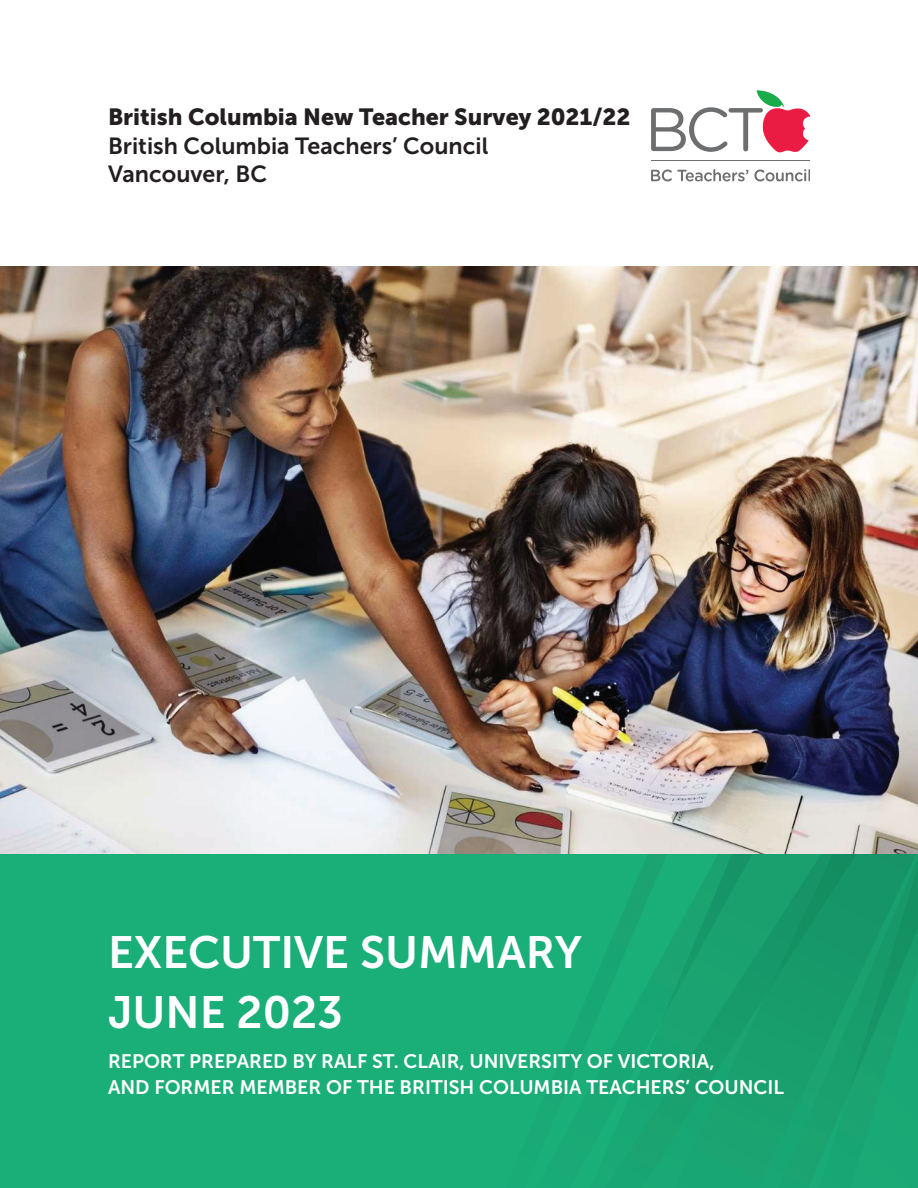
<style>
.page{position:relative;width:918px;height:1188px;background:#fff}
.page>*{position:absolute;margin:0;border:0;box-sizing:border-box;transform-origin:0 0}
.t1{font:45px/60px "Museo Sans 700";color:#fff}
.t2{font:23.25px/28.5px "Museo Sans 700";color:#231f20}
.t3{font:23.25px "Museo Sans 900";color:#231f20}
.t4{font:19.5px/25.5px "Museo Sans 700";color:#fff}
</style>
<div class="page">
<div style="left:0;top:835px;width:918px;height:353px;background:#1aae79"></div>
<img style="left:674px;top:854px;width:244px;height:334px">
<img style="left:764px;top:854px;width:103px;height:143px">
<img style="left:778px;top:857px;width:140px;height:331px">
<img style="left:847px;top:866px;width:71px;height:231px">
<svg style="left:651px;top:169px;width:97px;height:12px"></svg>
<svg style="left:754px;top:169px;width:56px;height:12px"></svg>
<hr style="left:651px;top:160px;width:159px;height:1px;background:#6d6e70">
<svg style="left:651px;top:90px;width:159px;height:63px"></svg>
<img style="left:0;top:266px;width:918px;height:588px">
<p class="t3" style="left:108px;top:104px;width:524px">British Columbia New Teacher Survey 2021/22</p>
<p class="t2" style="left:108px;top:132px;width:382px">British Columbia Teachers’ Council<br>Vancouver, BC</p>
<h1 class="t1" style="left:108px;top:922px;width:475px">EXECUTIVE SUMMARY<br>JUNE 2023</h1>
<p class="t4" style="left:108px;top:1049px;width:678px">REPORT PREPARED BY RALF ST. CLAIR, UNIVERSITY OF VICTORIA,<br>AND FORMER MEMBER OF THE BRITISH COLUMBIA TEACHERS’ COUNCIL</p>
</div>
